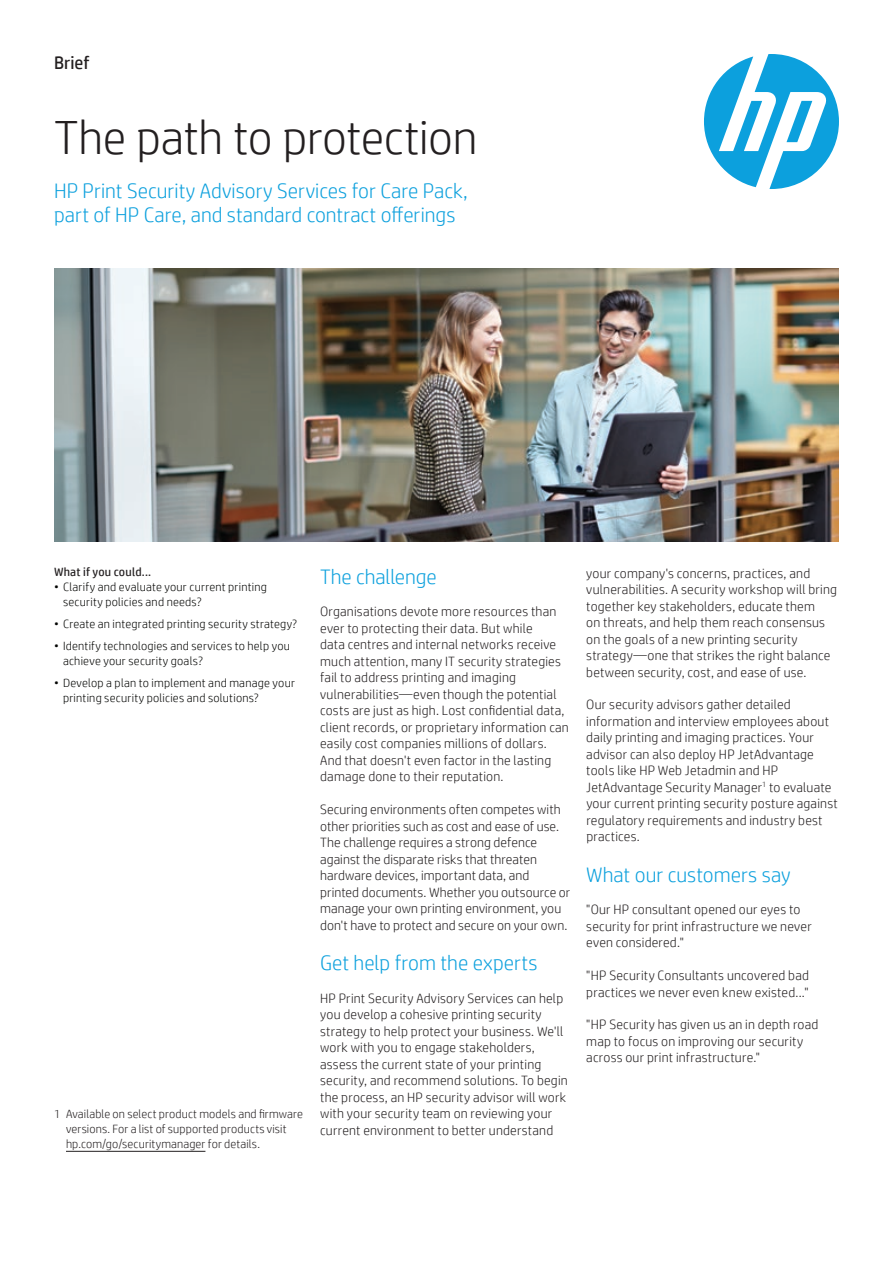
<style>
.page{position:relative;width:893px;height:1263px;background:#fff}
.page>*{position:absolute;margin:0;border:0;box-sizing:border-box;transform-origin:0 0}
.t1{font:300 48px "HP Simplified";letter-spacing:-.005em;color:#231f20}
.t2{font:300 21px/24px "HP Simplified";color:#0ca0dd}
.t3{font:18px "HP Simplified";letter-spacing:.005em;color:#231f20}
.t4{font:300 13.5px/16.5px "HP Simplified";letter-spacing:.015em;color:#231f20}
.t5{font:300 12px/15px "HP Simplified";letter-spacing:.02em;color:#040503}
.t6{font:300 12px/15px "HP Simplified";letter-spacing:.01em;color:#231f20}
.t7{font:12px "HP Simplified";letter-spacing:.02em;color:#231f20}
</style>
<div class="page">
<svg style="left:704px;top:54px;width:135px;height:135px"></svg>
<img style="left:54px;top:269px;width:785px;height:273px">
<hr style="left:66px;top:1151px;width:139px;height:1px;background:#231f20">
<h3 class="t3" style="left:54px;top:52px;width:37px">Brief</h3>
<h1 class="t1" style="left:54px;top:111px;width:425px">The path to protection</h1>
<h2 class="t2" style="left:54px;top:179px;width:415px">HP Print Security Advisory Services for Care Pack, part of HP Care, and standard contract offerings</h2>
<p class="t7" style="left:54px;top:565px;width:99px">What if you could...</p>
<p class="t5" style="left:63px;top:580px;width:206px;text-indent:-9px">• Clarify and evaluate your current printing security policies and needs?</p>
<p class="t5" style="left:54px;top:616px;width:244px">• Create an integrated printing security strategy?</p>
<p class="t5" style="left:63px;top:638px;width:228px;text-indent:-9px">• Identify technologies and services to help you achieve your security goals?</p>
<p class="t5" style="left:63px;top:675px;width:234px;text-indent:-9px">• Develop a plan to implement and manage your printing security policies and solutions?</p>
<p class="t6" style="left:66px;top:1106px;width:239px;text-indent:-12px">1 Available on select product models and firmware versions. For a list of supported products visit hp.com/go/securitymanager for details.</p>
<h2 class="t2" style="left:320px;top:564px;width:118px">The challenge</h2>
<p class="t4" style="left:320px;top:603px;width:250px">Organisations devote more resources than ever to protecting their data. But while<br>data centres and internal networks receive much attention, many IT security strategies fail to address printing and imaging vulnerabilities—even though the potential costs are just as high. Lost confidential data, client records, or proprietary information can easily cost companies millions of dollars.<br>And that doesn't even factor in the lasting damage done to their reputation.</p>
<p class="t4" style="left:320px;top:801px;width:252px">Securing environments often competes with other priorities such as cost and ease of use.<br>The challenge requires a strong defence against the disparate risks that threaten hardware devices, important data, and printed documents. Whether you outsource or manage your own printing environment, you don't have to protect and secure on your own.</p>
<h2 class="t2" style="left:320px;top:950px;width:219px">Get help from the experts</h2>
<p class="t4" style="left:320px;top:989px;width:249px">HP Print Security Advisory Services can help you develop a cohesive printing security strategy to help protect your business. We'll work with you to engage stakeholders, assess the current state of your printing security, and recommend solutions. To begin the process, an HP security advisor will work with your security team on reviewing your current environment to better understand</p>
<p class="t4" style="left:586px;top:564px;width:252px">your company's concerns, practices, and vulnerabilities. A security workshop will bring together key stakeholders, educate them<br>on threats, and help them reach consensus on the goals of a new printing security strategy—one that strikes the right balance between security, cost, and ease of use.</p>
<p class="t4" style="left:586px;top:696px;width:253px">Our security advisors gather detailed information and interview employees about daily printing and imaging practices. Your advisor can also deploy HP JetAdvantage tools like HP Web Jetadmin and HP JetAdvantage Security Manager<sup>1</sup> to evaluate your current printing security posture against regulatory requirements and industry best practices.</p>
<h2 class="t2" style="left:586px;top:862px;width:206px">What our customers say</h2>
<p class="t4" style="left:586px;top:901px;width:227px">"Our HP consultant opened our eyes to security for print infrastructure we never even considered."</p>
<p class="t4" style="left:586px;top:967px;width:224px">"HP Security Consultants uncovered bad practices we never even knew existed..."</p>
<p class="t4" style="left:586px;top:1016px;width:234px">"HP Security has given us an in depth road map to focus on improving our security across our print infrastructure."</p>
</div>
